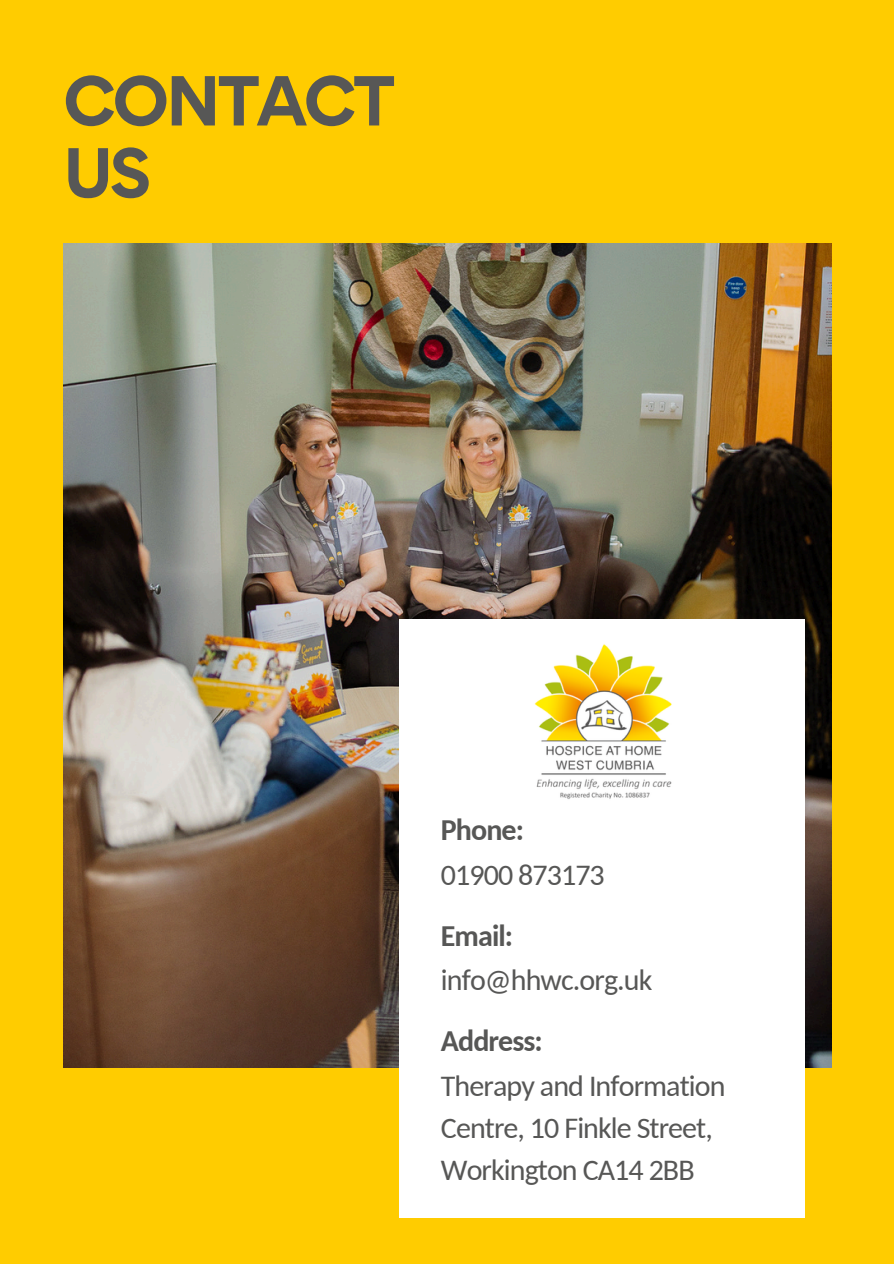
<style>
.page{position:relative;width:894px;height:1264px;background:#fff}
.page>*{position:absolute;margin:0;border:0;box-sizing:border-box;transform-origin:0 0}
.t1{font:700 63px/72px "Gordita";letter-spacing:-.05em;color:#575756}
.t2{font:30px/41.7px "Carlito";letter-spacing:-.03em;color:#575756}
.t3{font:700 30px "Carlito";letter-spacing:-.03em;color:#575756}
</style>
<div class="page">
<div style="left:0;top:0;width:893px;height:1263px;background:#fc0"></div>
<img style="left:63px;top:244px;width:767px;height:823px">
<div style="left:399px;top:619px;width:405px;height:598px;background:#fff"></div>
<img style="left:534px;top:644px;width:138px;height:155px">
<h1 class="t1" style="left:63px;top:64px;width:333px">CONTACT<br>US</h1>
<p class="t3" style="left:441px;top:817px;width:85px">Phone:</p>
<p class="t2" style="left:441px;top:856px;width:165px">01900 873173</p>
<p class="t3" style="left:441px;top:923px;width:74px">Email:</p>
<h2 class="t2" style="left:441px;top:962px;width:213px">info@hhwc.org.uk</h2>
<h2 class="t3" style="left:441px;top:1028px;width:103px">Address:</h2>
<p class="t2" style="left:441px;top:1067px;width:286px">Therapy and Information<br>Centre, 10 Finkle Street,<br>Workington CA14 2BB</p>
</div>
